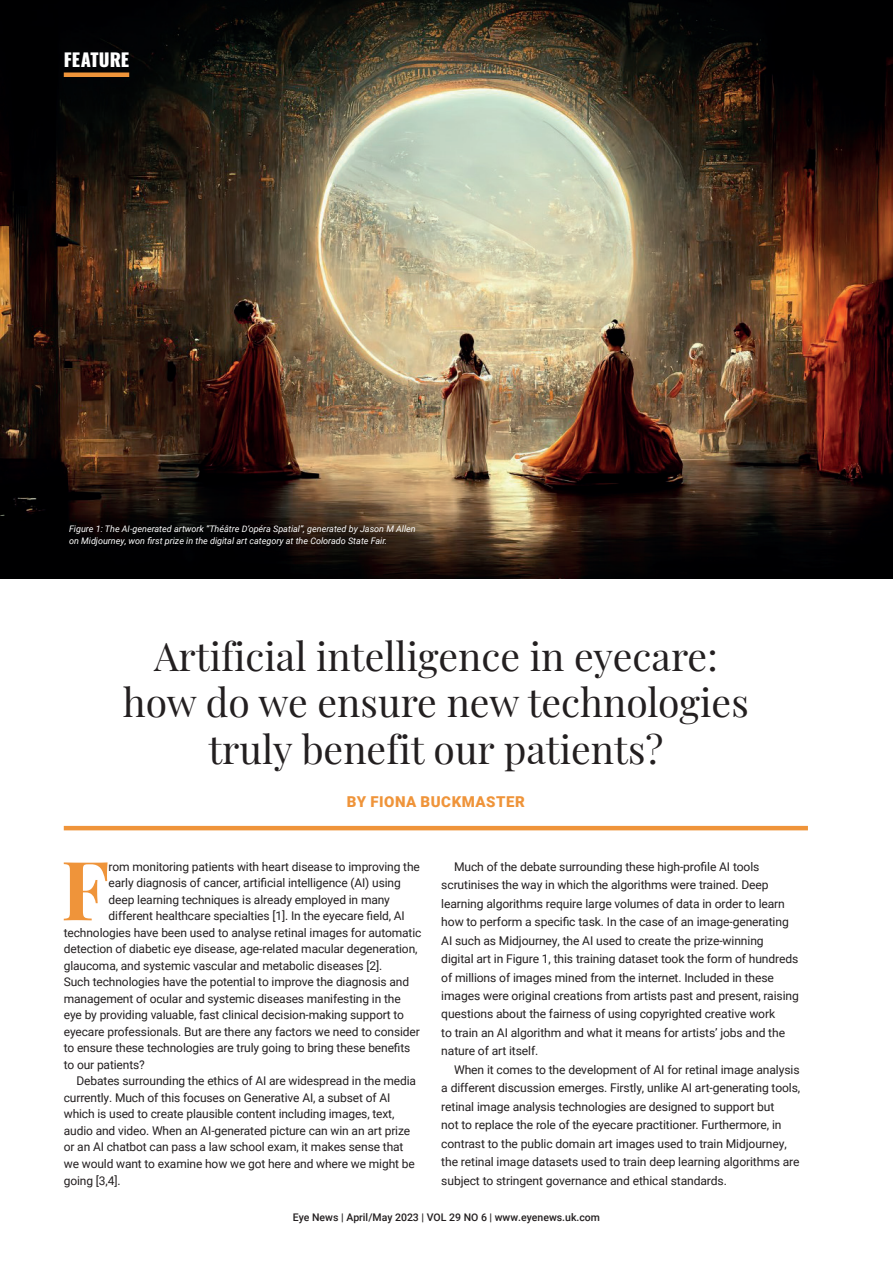
<style>
.page{position:relative;width:893px;height:1263px;background:#fff}
.page>*{position:absolute;margin:0;border:0;box-sizing:border-box;transform-origin:0 0}
.body_drop_cap{font:700 81.75px "Playfair Display";color:#ef943a}
.Headline_title{font:39px/46.5px "Playfair Display";color:#231f20;text-align:center}
.HEADING_Feature{font:800 18px "Oswald";letter-spacing:.005em;color:#fff}
.Author_byline{font:900 15px "Roboto";letter-spacing:.035em;color:#ef943a}
.Body_Indent{font:12px/18.5px "Roboto";letter-spacing:-.01em;color:#231f20}
.body_drop_cap-2{font:12px "Roboto";letter-spacing:-.01em;color:#231f20}
.t1{font:500 10.5px "Roboto";color:#231f20}
.Captions{font:italic 9px/12px "Roboto";color:#fff}
</style>
<div class="page">
<img style="left:0;top:0;width:893px;height:578px">
<hr style="left:64px;top:826px;width:744px;height:4px;background:#ef943a">
<div style="left:64px;top:72px;width:65px;height:5px;background:#ef943a"></div>
<p class="HEADING_Feature" style="left:64px;top:50px;width:67px">FEATURE</p>
<p class="Captions" style="left:69px;top:523px;width:348px">Figure 1: The AI-generated artwork “Théâtre D’opéra Spatial”, generated by Jason M Allen on Midjourney, won first prize in the digital art category at the Colorado State Fair.</p>
<p class="Headline_title" style="left:123px;top:629px;width:627px">Artificial intelligence in eyecare: how do we ensure new technologies truly benefit our patients?</p>
<p class="Author_byline" style="left:347px;top:791px;width:179px">BY FIONA BUCKMASTER</p>
<p class="body_drop_cap" style="left:61px;top:825px;width:50px">F</p>
<p class="body_drop_cap-2" style="left:109px;top:858px;width:313px">rom monitoring patients with heart disease to improving the</p>
<p class="body_drop_cap-2" style="left:109px;top:875px;width:294px">early diagnosis of cancer, artificial intelligence (AI) using</p>
<p class="body_drop_cap-2" style="left:109px;top:891px;width:283px">deep learning techniques is already employed in many</p>
<p class="body_drop_cap-2" style="left:109px;top:908px;width:298px">different healthcare specialties [1]. In the eyecare field, AI</p>
<p class="body_drop_cap-2" style="left:64px;top:924px;width:359px">technologies have been used to analyse retinal images for automatic</p>
<p class="body_drop_cap-2" style="left:64px;top:941px;width:355px">detection of diabetic eye disease, age-related macular degeneration,</p>
<p class="body_drop_cap-2" style="left:64px;top:957px;width:320px">glaucoma, and systemic vascular and metabolic diseases [2].</p>
<p class="body_drop_cap-2" style="left:64px;top:974px;width:347px">Such technologies have the potential to improve the diagnosis and</p>
<p class="body_drop_cap-2" style="left:64px;top:990px;width:338px">management of ocular and systemic diseases manifesting in the</p>
<p class="body_drop_cap-2" style="left:64px;top:1007px;width:342px">eye by providing valuable, fast clinical decision-making support to</p>
<p class="body_drop_cap-2" style="left:64px;top:1023px;width:358px">eyecare professionals. But are there any factors we need to consider</p>
<p class="body_drop_cap-2" style="left:64px;top:1040px;width:348px">to ensure these technologies are truly going to bring these benefits</p>
<p class="body_drop_cap-2" style="left:64px;top:1056px;width:83px">to our patients?</p>
<p class="Body_Indent" style="left:64px;top:1072px;width:354px;line-height:16.5px;text-indent:13px">Debates surrounding the ethics of AI are widespread in the media currently. Much of this focuses on Generative AI, a subset of AI which is used to create plausible content including images, text, audio and video. When an AI-generated picture can win an art prize or an AI chatbot can pass a law school exam, it makes sense that we would want to examine how we got here and where we might be going [3,4].</p>
<p class="Body_Indent" style="left:441px;top:857px;width:359px;text-indent:13px">Much of the debate surrounding these high-profile AI tools scrutinises the way in which the algorithms were trained. Deep learning algorithms require large volumes of data in order to learn how to perform a specific task. In the case of an image-generating AI such as Midjourney, the AI used to create the prize-winning digital art in Figure 1, this training dataset took the form of hundreds of millions of images mined from the internet. Included in these images were original creations from artists past and present, raising questions about the fairness of using copyrighted creative work<br>to train an AI algorithm and what it means for artists’ jobs and the nature of art itself.</p>
<p class="Body_Indent" style="left:441px;top:1060px;width:360px;text-indent:13px">When it comes to the development of AI for retinal image analysis a different discussion emerges. Firstly, unlike AI art-generating tools, retinal image analysis technologies are designed to support but<br>not to replace the role of the eyecare practitioner. Furthermore, in contrast to the public domain art images used to train Midjourney, the retinal image datasets used to train deep learning algorithms are subject to stringent governance and ethical standards.</p>
<p class="t1" style="left:293px;top:1210px;width:309px">Eye News | April/May 2023 | VOL 29 NO 6 | www.eyenews.uk.com</p>
</div>
